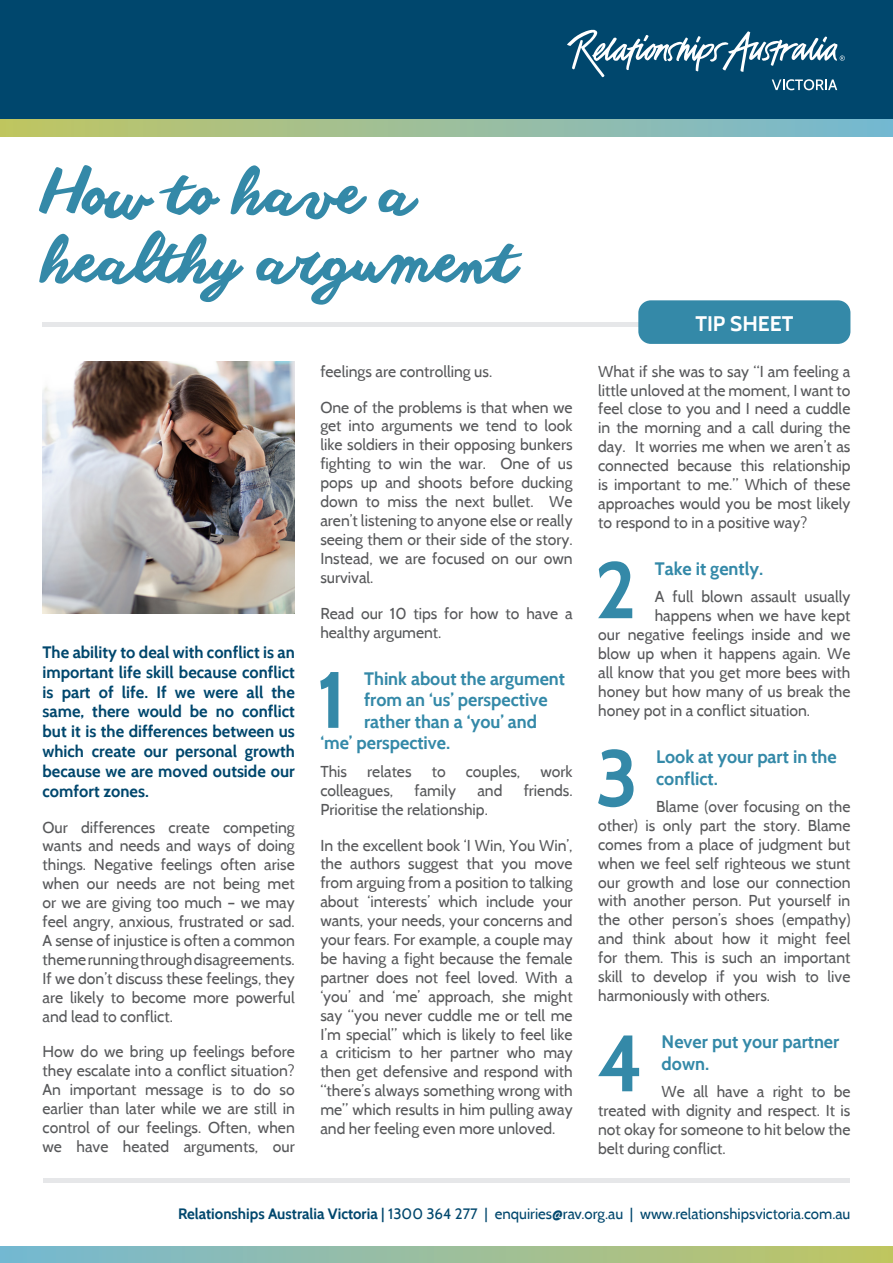
<style>
.page{position:relative;width:893px;height:1263px;background:#fff}
.page>*{position:absolute;margin:0;border:0;box-sizing:border-box;transform-origin:0 0}
.Paragraph_Heading{font:700 79.65px "Cabin";color:#3489a8}
.t1{font:57px/68.4px "anothershabby";color:#3489a8}
.t2{font:700 21px "Cabin";color:#fff}
.Paragraph_Heading-2{font:700 18px/21.6px "Cabin";color:#3489a8}
.Intro_heading{font:700 16.5px/19.8px "Cabin";color:#00476d;text-align:justify}
.t3{font:15.75px/18.9px "Cabin";color:#57585a;text-align:justify}
.t4{font:15px "Cabin";color:#00476d}
.s1{font-weight:700}
</style>
<div class="page">
<hr style="left:43px;top:322px;width:807px;height:4px;background:#e6e7e9">
<div style="left:0;top:0;width:893px;height:120px;background:#00476d"></div>
<div style="left:638px;top:300px;width:212px;height:44px;background:#3489a8;border-radius:13px"></div>
<svg style="left:567px;top:30px;width:278px;height:60px"></svg>
<div style="left:0;top:1246px;width:893px;height:17px;background:linear-gradient(to right,#75b8d4,#c1c563)"></div>
<hr style="left:43px;top:1178px;width:807px;height:4px;background:#e6e7e9">
<div style="left:0;top:120px;width:893px;height:17px;background:linear-gradient(to right,#c1c562,#76b8d4)"></div>
<img style="left:43px;top:361px;width:252px;height:253px">
<p class="t1" style="left:43px;top:160px;width:476px">How to have a healthy argument</p>
<p class="Intro_heading" style="left:43px;top:642px;width:254px">The ability to deal with conflict is an important life skill because conflict is part of life. If we were all the same, there would be no conflict but it is the differences between us which create our personal growth because we are moved outside our comfort zones.</p>
<p class="t3" style="left:43px;top:817px;width:254px">Our differences create competing wants and needs and ways of doing things. Negative feelings often arise when our needs are not being met or we are giving too much – we may feel angry, anxious, frustrated or sad.<br>A sense of injustice is often a common theme running through disagreements.<br>If we don’t discuss these feelings, they are likely to become more powerful and lead to conflict.</p>
<p class="t3" style="left:43px;top:1042px;width:254px">How do we bring up feelings before they escalate into a conflict situation?<br>An important message is to do so earlier than later while we are still in control of our feelings. Often, when we have heated arguments, our</p>
<p class="t3" style="left:320px;top:362px;width:173px">feelings are controlling us.</p>
<p class="t3" style="left:320px;top:397px;width:254px">One of the problems is that when we get into arguments we tend to look like soldiers in their opposing bunkers fighting to win the war. One of us pops up and shoots before ducking down to miss the next bullet. We aren’t listening to anyone else or really seeing them or their side of the story.<br>Instead, we are focused on our own survival.</p>
<p class="t3" style="left:320px;top:603px;width:254px">Read our 10 tips for how to have a healthy argument.</p>
<p class="Paragraph_Heading" style="left:317px;top:652px;width:31px">1</p>
<p class="Paragraph_Heading-2" style="left:364px;top:667px;width:202px">Think about the argument</p>
<p class="Paragraph_Heading-2" style="left:364px;top:689px;width:185px">from an ‘us’ perspective</p>
<p class="Paragraph_Heading-2" style="left:364px;top:711px;width:174px">rather than a ‘you’ and</p>
<p class="Paragraph_Heading-2" style="left:320px;top:732px;width:131px">‘me’ perspective.</p>
<p class="t3" style="left:320px;top:762px;width:28px">This</p>
<p class="t3" style="left:367px;top:762px;width:46px">relates</p>
<p class="t3" style="left:432px;top:762px;width:15px">to</p>
<p class="t3" style="left:466px;top:762px;width:56px">couples,</p>
<p class="t3" style="left:540px;top:762px;width:34px">work</p>
<p class="t3" style="left:320px;top:781px;width:74px">colleagues,</p>
<p class="t3" style="left:414px;top:781px;width:43px">family</p>
<p class="t3" style="left:477px;top:781px;width:27px">and</p>
<p class="t3" style="left:524px;top:781px;width:50px">friends.</p>
<p class="t3" style="left:320px;top:799px;width:169px">Prioritise the relationship.</p>
<p class="t3" style="left:320px;top:835px;width:254px">In the excellent book ‘I Win, You Win’, the authors suggest that you move from arguing from a position to talking about ‘interests’ which include your wants, your needs, your concerns and your fears. For example, a couple may be having a fight because the female partner does not feel loved. With a ‘you’ and ‘me’ approach, she might say “you never cuddle me or tell me I’m special” which is likely to feel like a criticism to her partner who may then get defensive and respond with “there’s always something wrong with me” which results in him pulling away and her feeling even more unloved.</p>
<p class="t2" style="left:695px;top:311px;width:100px">TIP SHEET</p>
<p class="t3" style="left:598px;top:362px;width:254px">What if she was to say “I am feeling a little unloved at the moment, I want to feel close to you and I need a cuddle in the morning and a call during the day. It worries me when we aren’t as connected because this relationship is important to me.” Which of these approaches would you be most likely to respond to in a positive way?</p>
<p class="Paragraph_Heading" style="left:595px;top:542px;width:44px">2</p>
<p class="Paragraph_Heading-2" style="left:655px;top:558px;width:110px">Take it gently.</p>
<p class="t3" style="left:655px;top:587px;width:197px">A full blown assault usually</p>
<p class="t3" style="left:655px;top:606px;width:197px">happens when we have kept</p>
<p class="t3" style="left:598px;top:625px;width:254px">our negative feelings inside and we</p>
<p class="t3" style="left:598px;top:644px;width:254px">blow up when it happens again. We</p>
<p class="t3" style="left:598px;top:663px;width:254px">all know that you get more bees with</p>
<p class="t3" style="left:598px;top:682px;width:254px">honey but how many of us break the</p>
<p class="t3" style="left:598px;top:701px;width:213px">honey pot in a conflict situation.</p>
<p class="Paragraph_Heading" style="left:595px;top:730px;width:44px">3</p>
<p class="Paragraph_Heading-2" style="left:656px;top:746px;width:182px">Look at your part in the conflict.</p>
<p class="t3" style="left:598px;top:797px;width:254px;text-indent:58px">Blame (over focusing on the other) is only part the story. Blame comes from a place of judgment but when we feel self righteous we stunt our growth and lose our connection with another person. Put yourself in the other person’s shoes (empathy) and think about how it might feel for them. This is such an important skill to develop if you wish to live harmoniously with others.</p>
<p class="Paragraph_Heading" style="left:597px;top:1015px;width:48px">4</p>
<p class="Paragraph_Heading-2" style="left:662px;top:1031px;width:179px">Never put your partner down.</p>
<p class="t3" style="left:598px;top:1082px;width:254px;text-indent:63px">We all have a right to be treated with dignity and respect. It is not okay for someone to hit below the belt during conflict.</p>
<p class="t4" style="left:178px;top:1205px;width:674px"><span class="s1">Relationships Australia Victoria |</span> 1300 364 277 | enquiries@rav.org.au | www.relationshipsvictoria.com.au</p>
</div>
